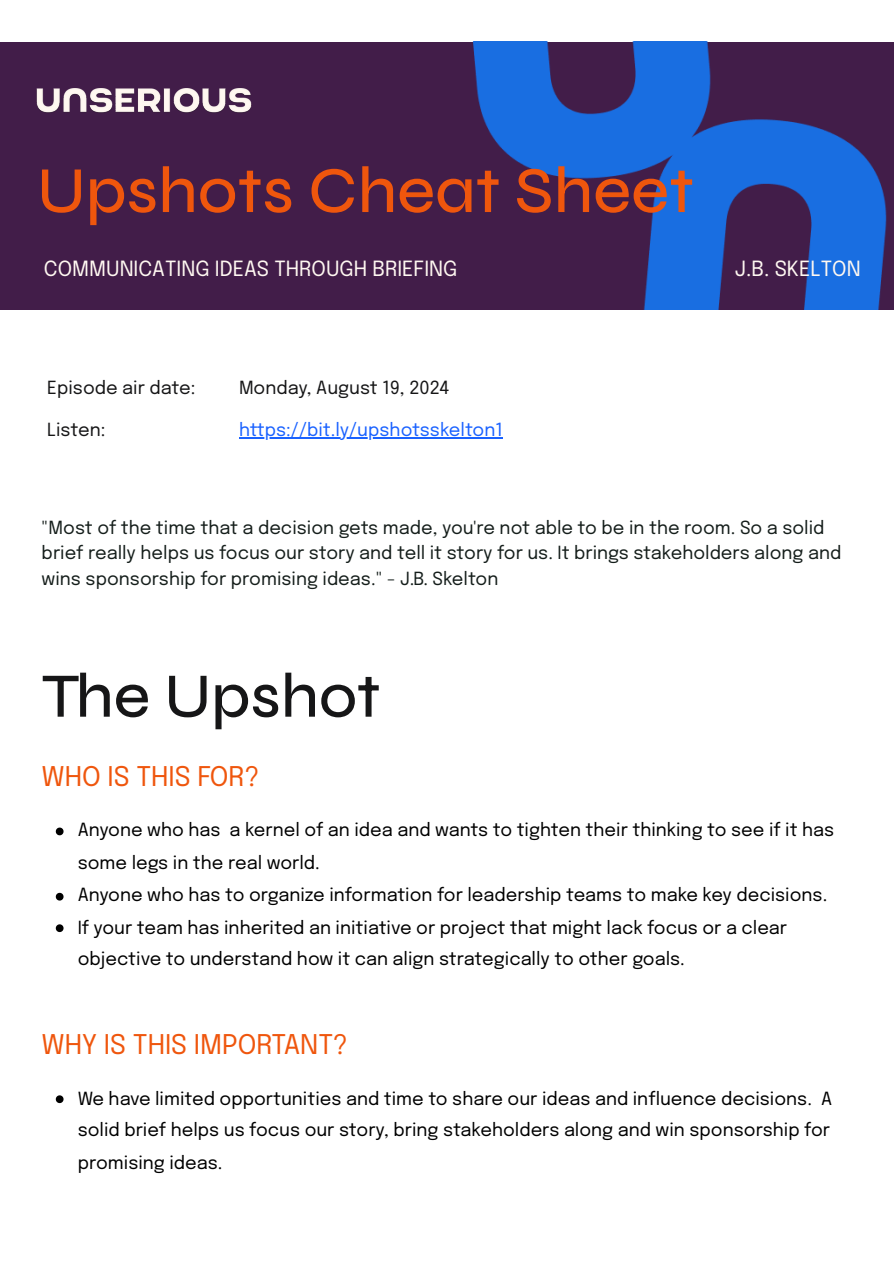
<style>
.page{position:relative;width:894px;height:1263px;background:#fff}
.page>*{position:absolute;margin:0;border:0;box-sizing:border-box;transform-origin:0 0}
.t1{font:500 65.55px "Syne";color:#ef560d}
.t2{font:500 63px "Syne";color:#161617}
.t3{font:27px "Epilogue";color:#ef560d}
.t4{font:20.85px "Epilogue";color:#fff8f1}
.t5{font:18px/32.1px "Epilogue";color:#000}
.t6{font:18px/25.3px "Epilogue";color:#151e1b}
.t7{font:18px "Epilogue";color:#161617}
.t8{font:18px "Epilogue";color:#1a62ff}
</style>
<div class="page">
<div style="left:0;top:42px;width:893px;height:267px;background:#421d49"></div>
<img style="left:37px;top:88px;width:215px;height:25px">
<img style="left:473px;top:42px;width:414px;height:267px">
<hr style="left:239px;top:437px;width:263px;height:1px;background:#1a62ff">
<svg style="left:56px;top:828px;width:7px;height:7px"></svg>
<svg style="left:56px;top:893px;width:7px;height:7px"></svg>
<svg style="left:56px;top:924px;width:7px;height:8px"></svg>
<svg style="left:56px;top:1095px;width:7px;height:8px"></svg>
<p class="t1" style="left:37px;top:151px;width:658px">Upshots Cheat Sheet</p>
<p class="t4" style="left:44px;top:259px;width:415px">COMMUNICATING IDEAS THROUGH BRIEFING</p>
<p class="t4" style="left:734px;top:259px;width:127px">J.B. SKELTON</p>
<p class="t7" style="left:47px;top:380px;width:149px">Episode air date:</p>
<p class="t7" style="left:239px;top:380px;width:212px">Monday, August 19, 2024</p>
<p class="t7" style="left:47px;top:422px;width:60px">Listen:</p>
<p class="t8" style="left:239px;top:422px;width:265px">https://bit.ly/upshotsskelton1</p>
<p class="t6" style="left:42px;top:517px;width:801px">"Most of the time that a decision gets made, you're not able to be in the room. So a solid brief really helps us focus our story and tell it story for us. It brings stakeholders along and wins sponsorship for promising ideas." - J.B. Skelton</p>
<h1 class="t2" style="left:42px;top:658px;width:340px">The Upshot</h1>
<h2 class="t3" style="left:42px;top:765px;width:219px">WHO IS THIS FOR?</h2>
<p class="t5" style="left:78px;top:815px;width:757px;line-height:32.7px">Anyone who has a kernel of an idea and wants to tighten their thinking to see if it has some legs in the real world.</p>
<p class="t5" style="left:78px;top:880px;width:751px">Anyone who has to organize information for leadership teams to make key decisions.</p>
<p class="t5" style="left:78px;top:913px;width:710px;line-height:31.5px">If your team has inherited an initiative or project that might lack focus or a clear objective to understand how it can align strategically to other goals.</p>
<h2 class="t3" style="left:42px;top:1033px;width:308px">WHY IS THIS IMPORTANT?</h2>
<p class="t5" style="left:78px;top:1084px;width:755px;text-align:justify">We have limited opportunities and time to share our ideas and influence decisions. A solid brief helps us focus our story, bring stakeholders along and win sponsorship for promising ideas.</p>
</div>
